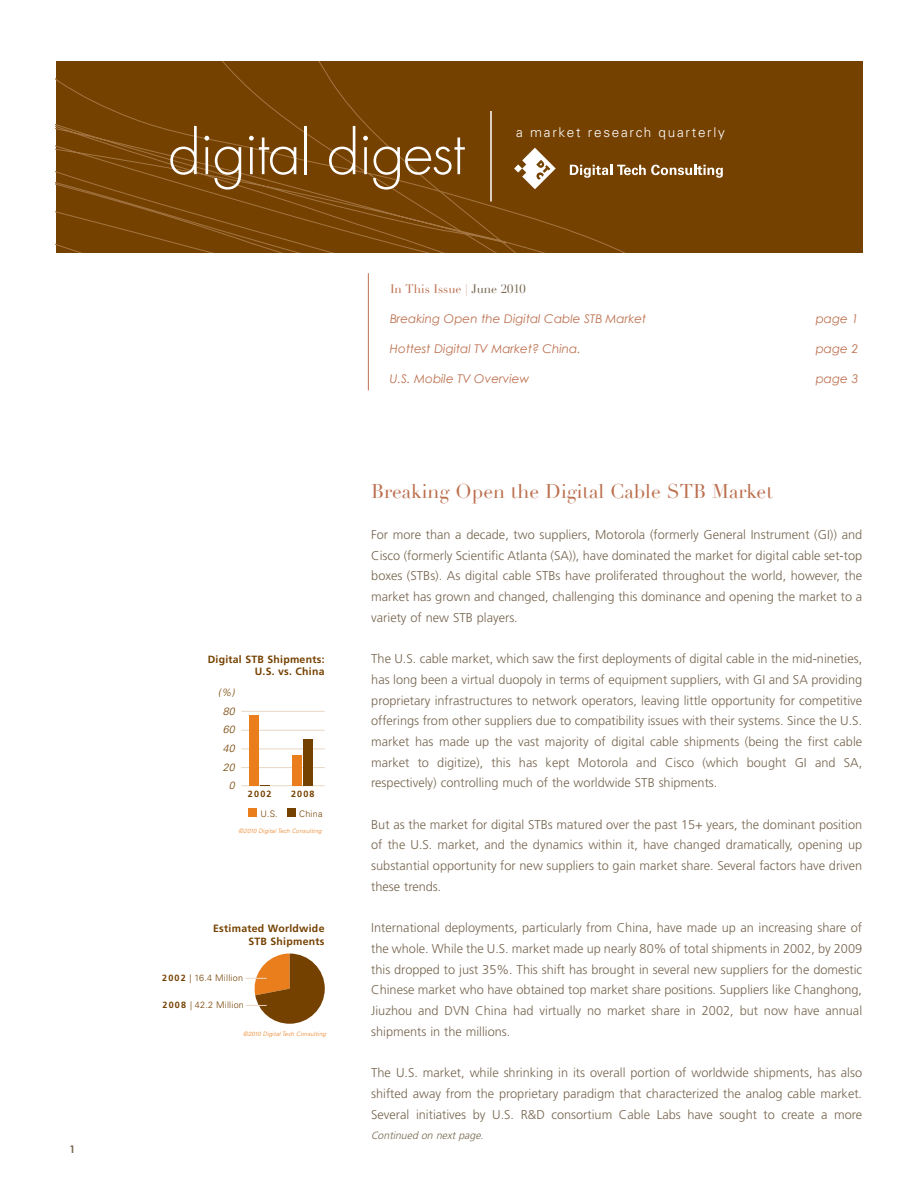
<style>
.page{position:relative;width:918px;height:1188px;background:#fff}
.page>*{position:absolute;margin:0;border:0;box-sizing:border-box;transform-origin:0 0}
.t1{font:300 58.5px "Futura";letter-spacing:-.02em;color:#fff}
.t2{font:19.5px "Didot";color:#bc704f}
.t3{font:300 13.5px "Univers";letter-spacing:.13em;color:#fff}
.t4{font:300 12.75px/20.7px "Frutiger";color:#76654f;text-align:justify}
.t5{font:italic 12px "Century Gothic";color:#bc704f}
.t6{font:12px "Didot";color:#bc704f}
.t7{font:700 10.5px/12.6px "Frutiger";letter-spacing:.025em;color:#754100;text-align:right}
.t8{font:italic 300 10.5px "Frutiger";color:#76654f}
.t9{font:italic 300 10.5px/18.6px "Univers";letter-spacing:.025em;color:#754100;text-align:right}
.t10{font:700 10.5px "Century Gothic";color:#76654f}
.t11{font:300 9px "Univers";letter-spacing:.025em;color:#754100}
.t12{font:700 9px "Frutiger";letter-spacing:.13em;color:#754100}
.t13{font:italic 300 6px "Univers";letter-spacing:.025em;color:#ea7e1d}
.s1{font-family:"Frutiger";font-weight:700}
.s2{color:#76654f}
</style>
<div class="page">
<hr style="left:241px;top:767px;width:84px;height:1px;background:#e8d7c5">
<hr style="left:241px;top:785px;width:84px;height:1px;background:#e8d7c5">
<hr style="left:241px;top:749px;width:84px;height:1px;background:#e8d7c5">
<hr style="left:241px;top:730px;width:84px;height:1px;background:#e8d7c5">
<hr style="left:241px;top:711px;width:84px;height:1px;background:#e8d7c5">
<div style="left:249px;top:715px;width:9px;height:70px;background:#ea7e1d"></div>
<div style="left:292px;top:755px;width:10px;height:30px;background:#ea7e1d"></div>
<div style="left:303px;top:739px;width:10px;height:46px;background:#754100"></div>
<div style="left:248px;top:808px;width:9px;height:9px;background:#ea7e1d"></div>
<div style="left:287px;top:808px;width:9px;height:9px;background:#754100"></div>
<svg style="left:246px;top:954px;width:79px;height:70px"></svg>
<div style="left:56px;top:61px;width:807px;height:191px;background:#754100"></div>
<svg style="left:678px;top:165px;width:45px;height:13px"></svg>
<svg style="left:56px;top:61px;width:622px;height:191px"></svg>
<hr style="left:368px;top:273px;width:1px;height:117px;background:#bc704f">
<p class="t10" style="left:70px;top:1142px;width:7px">1</p>
<h1 class="t1" style="left:168px;top:126px;width:298px">digital digest</h1>
<p class="t3" style="left:516px;top:127px;width:210px">a market research quarterly</p>
<p class="t7" style="left:208px;top:654px;width:118px">Digital STB Shipments:<br>U.S. vs. China</p>
<p class="t9" style="left:218px;top:684px;width:18px">(%)<br>80<br>60<br>40<br>20<br>0</p>
<p class="t12" style="left:248px;top:791px;width:25px">2002</p>
<p class="t12" style="left:291px;top:791px;width:25px">2008</p>
<p class="t11" style="left:261px;top:811px;width:19px">U.S.</p>
<p class="t11" style="left:299px;top:811px;width:25px">China</p>
<p class="t13" style="left:239px;top:829px;width:84px">©2010 Digital Tech Consulting</p>
<p class="t7" style="left:213px;top:923px;width:113px">Estimated Worldwide<br>STB Shipments</p>
<p class="t11" style="left:162px;top:974px;width:82px"><span class="s1">2002</span> | 16.4 Million</p>
<p class="t11" style="left:163px;top:1001px;width:83px"><span class="s1">2008</span> | 42.2 Million</p>
<p class="t13" style="left:243px;top:1031px;width:84px">©2010 Digital Tech Consulting</p>
<p class="t6" style="left:390px;top:281px;width:137px">In This Issue | <span class="s2">June 2010</span></p>
<p class="t5" style="left:390px;top:310px;width:258px">Breaking Open the Digital Cable STB Market</p>
<p class="t5" style="left:816px;top:310px;width:44px">page 1</p>
<p class="t5" style="left:390px;top:340px;width:192px">Hottest Digital TV Market? China.</p>
<p class="t5" style="left:816px;top:340px;width:44px">page 2</p>
<p class="t5" style="left:390px;top:370px;width:141px">U.S. Mobile TV Overview</p>
<p class="t5" style="left:816px;top:370px;width:44px">page 3</p>
<h2 class="t2" style="left:371px;top:479px;width:403px">Breaking Open the Digital Cable STB Market</h2>
<p class="t4" style="left:371px;top:525px;width:493px">For more than a decade, two suppliers, Motorola (formerly General Instrument (GI)) and Cisco (formerly Scientific Atlanta (SA)), have dominated the market for digital cable set-top boxes (STBs). As digital cable STBs have proliferated throughout the world, however, the market has grown and changed, challenging this dominance and opening the market to a variety of new STB players.</p>
<p class="t4" style="left:371px;top:649px;width:493px">The U.S. cable market, which saw the first deployments of digital cable in the mid-nineties, has long been a virtual duopoly in terms of equipment suppliers, with GI and SA providing proprietary infrastructures to network operators, leaving little opportunity for competitive offerings from other suppliers due to compatibility issues with their systems. Since the U.S. market has made up the vast majority of digital cable shipments (being the first cable market to digitize), this has kept Motorola and Cisco (which bought GI and SA, respectively) controlling much of the worldwide STB shipments.</p>
<p class="t4" style="left:371px;top:815px;width:493px">But as the market for digital STBs matured over the past 15+ years, the dominant position of the U.S. market, and the dynamics within it, have changed dramatically, opening up substantial opportunity for new suppliers to gain market share. Several factors have driven these trends.</p>
<p class="t4" style="left:371px;top:919px;width:493px">International deployments, particularly from China, have made up an increasing share of the whole. While the U.S. market made up nearly 80% of total shipments in 2002, by 2009 this dropped to just 35%. This shift has brought in several new suppliers for the domestic Chinese market who have obtained top market share positions. Suppliers like Changhong, Jiuzhou and DVN China had virtually no market share in 2002, but now have annual shipments in the millions.</p>
<p class="t4" style="left:371px;top:1063px;width:493px">The U.S. market, while shrinking in its overall portion of worldwide shipments, has also shifted away from the proprietary paradigm that characterized the analog cable market.<br>Several initiatives by U.S. R&amp;D consortium Cable Labs have sought to create a more</p>
<p class="t8" style="left:371px;top:1131px;width:116px">Continued on next page.</p>
</div>
